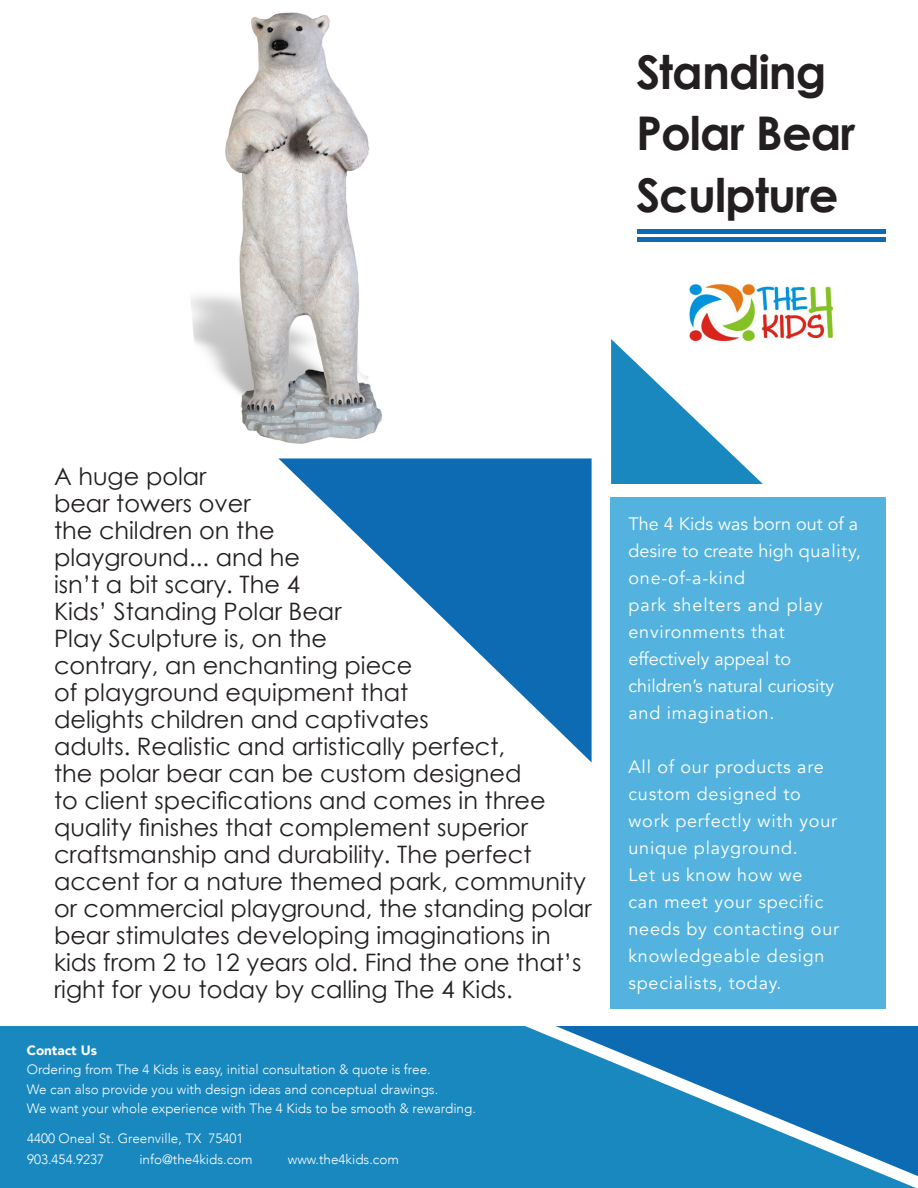
<style>
.page{position:relative;width:918px;height:1188px;background:#fff}
.page>*{position:absolute;margin:0;border:0;box-sizing:border-box;transform-origin:0 0}
.t1{font:700 46.5px/61.5px "Century Gothic";letter-spacing:-.02em;color:#231f20}
.t2{font:24px/27px "Century Gothic";color:#231f20}
.t3{font:18px/27px "Avenir";letter-spacing:.04em;color:#fff}
.t4{font:18px/27px "Avenir";color:#fff}
.t5{font:300 13.5px "Avenir";color:#fff}
.t6{font:900 13.5px "Avenir";color:#fff}
</style>
<div class="page">
<div style="left:611px;top:497px;width:275px;height:512px;background:#53b3de"></div>
<svg style="left:278px;top:458px;width:314px;height:305px"></svg>
<hr style="left:638px;top:229px;width:248px;height:4px;background:#0c6bb3">
<hr style="left:638px;top:238px;width:248px;height:4px;background:#0c6bb3">
<img style="left:689px;top:283px;width:146px;height:56px">
<svg style="left:611px;top:339px;width:152px;height:145px"></svg>
<div style="left:0;top:1026px;width:916px;height:162px;background:#1888bf"></div>
<svg style="left:556px;top:1026px;width:362px;height:150px"></svg>
<img style="left:191px;top:12px;width:191px;height:432px">
<p class="t1" style="left:636px;top:40px;width:221px">Standing<br>Polar Bear<br>Sculpture</p>
<p class="t2" style="left:54px;top:462px;width:289px">A huge polar<br>bear towers over<br>the children on the playground... and he isn’t a bit scary. The 4<br>Kids’ Standing Polar Bear<br>Play Sculpture is, on the</p>
<p class="t2" style="left:54px;top:651px;width:360px">contrary, an enchanting piece of playground equipment that</p>
<p class="t2" style="left:54px;top:705px;width:493px">delights children and captivates<br>adults. Realistic and artistically perfect, the polar bear can be custom designed to client specifications and comes in three quality finishes that complement superior craftsmanship and durability. The perfect</p>
<p class="t2" style="left:54px;top:867px;width:539px">accent for a nature themed park, community or commercial playground, the standing polar</p>
<p class="t2" style="left:54px;top:921px;width:529px">bear stimulates developing imaginations in kids from 2 to 12 years old. Find the one that’s right for you today by calling The 4 Kids.</p>
<p class="t6" style="left:27px;top:1039px;width:72px">Contact Us</p>
<p class="t5" style="left:27px;top:1062px;width:406px">Ordering from The 4 Kids is easy, initial consultation &amp; quote is free.</p>
<p class="t5" style="left:27px;top:1081px;width:413px">We can also provide you with design ideas and conceptual drawings.</p>
<p class="t5" style="left:27px;top:1101px;width:451px">We want your whole experience with The 4 Kids to be smooth &amp; rewarding.</p>
<p class="t5" style="left:27px;top:1130px;width:218px">4400 Oneal St. Greenville, TX 75401</p>
<p class="t5" style="left:27px;top:1151px;width:79px">903.454.9237</p>
<p class="t5" style="left:139px;top:1151px;width:115px">info@the4kids.com</p>
<p class="t5" style="left:288px;top:1151px;width:113px">www.the4kids.com</p>
<p class="t4" style="left:629px;top:510px;width:234px">The 4 Kids was born out of a desire to create high quality, one-of-a-kind</p>
<p class="t3" style="left:629px;top:591px;width:196px">park shelters and play</p>
<p class="t3" style="left:629px;top:618px;width:158px">environments that</p>
<p class="t4" style="left:629px;top:645px;width:164px">effectively appeal to</p>
<p class="t4" style="left:629px;top:672px;width:207px">children’s natural curiosity and imagination.</p>
<p class="t3" style="left:629px;top:753px;width:197px">All of our products are custom designed to</p>
<p class="t3" style="left:629px;top:807px;width:210px">work perfectly with your unique playground.</p>
<p class="t3" style="left:629px;top:861px;width:175px">Let us know how we</p>
<p class="t3" style="left:629px;top:888px;width:212px">can meet your specific needs by contacting our knowledgeable design specialists, today.</p>
</div>
